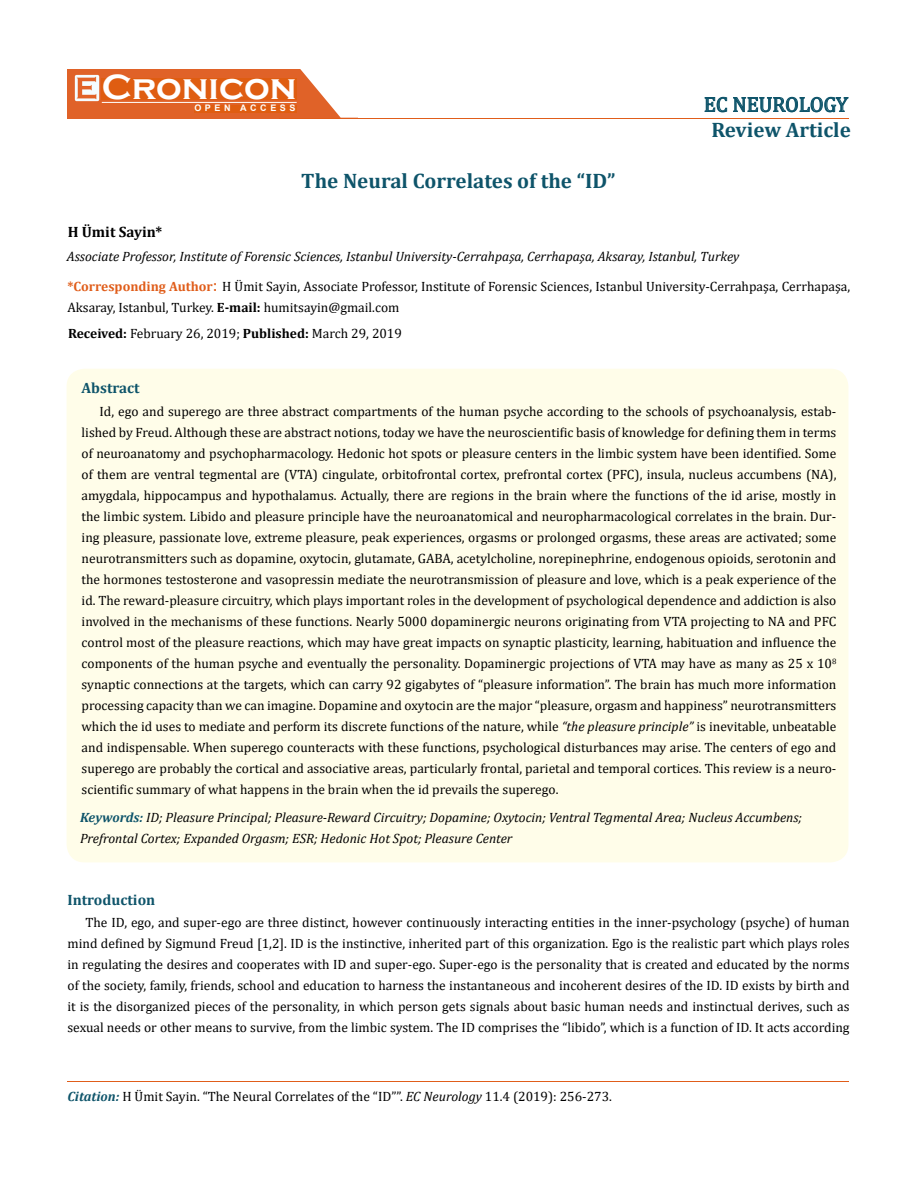
<style>
.page{position:relative;width:917px;height:1190px;background:#fff}
.page>*{position:absolute;margin:0;border:0;box-sizing:border-box;transform-origin:0 0}
.t1{font:700 36px "Copperplate Gothic";color:#fff}
.t2{font:700 21px "Cambria";color:#0e546a}
.t3{font:21px "Cambria";color:#0e546a}
.t4{font:700 15px "Cambria";color:#0e546a}
.t5{font:700 15px "Cambria";color:#000}
.t6{font:13.5px/21px "Cambria";color:#000;text-align:justify}
.t7{font:italic 13.5px/21px "Cambria";color:#000}
.t8{font:700 9px "Arial";letter-spacing:.4em;color:#fff}
.s1{font-weight:700;color:#e05d1a}
.s2{font-size:18px;color:#e05d1a}
.s3{font-weight:700}
.s4{font-style:italic}
.s5{font-weight:700;color:#0e546a}
.s6{font-weight:700;font-style:italic;color:#0e546a}
</style>
<div class="page">
<div style="left:67px;top:70px;width:290px;height:49px;background:#e06228"></div>
<svg style="left:300px;top:69px;width:58px;height:49px"></svg>
<img style="left:75px;top:75px;width:24px;height:26px">
<div style="left:102px;top:79px;width:195px;height:21px;background:#df5d11"></div>
<div style="left:194px;top:105px;width:103px;height:7px;background:#df5d11"></div>
<svg style="left:704px;top:97px;width:144px;height:15px"></svg>
<hr style="left:102px;top:102px;width:194px;height:1px;background:#fff">
<hr style="left:279px;top:118px;width:569px;height:1px;background:#e05d1a">
<hr style="left:67px;top:1081px;width:782px;height:1px;background:#e05d1a">
<div style="left:67px;top:369px;width:781px;height:493px;background:#fffde9;border-radius:18px"></div>
<h1 class="t1" style="left:102px;top:68px;width:196px">Cronicon</h1>
<p class="t8" style="left:194px;top:102px;width:103px">OPEN ACCESS</p>
<h2 class="t3" style="left:703px;top:92px;width:146px">EC NEUROLOGY</h2>
<h2 class="t2" style="left:711px;top:115px;width:141px">Review Article</h2>
<h2 class="t2" style="left:301px;top:166px;width:316px">The Neural Correlates of the “ID”</h2>
<p class="t5" style="left:68px;top:221px;width:96px">H Ümit Sayin*</p>
<p class="t7" style="left:67px;top:245px;width:674px">Associate Professor, Institute of Forensic Sciences, Istanbul University-Cerrahpaşa, Cerrhapaşa, Aksaray, Istanbul, Turkey</p>
<p class="t6" style="left:67px;top:276px;width:784px"><span class="s1">*Corresponding Author</span><span class="s2">:</span> H Ümit Sayin, Associate Professor, Institute of Forensic Sciences, Istanbul University-Cerrahpaşa, Cerrhapaşa,<br>Aksaray, Istanbul, Turkey. <span class="s3">E-mail:</span> humitsayin@gmail.com</p>
<p class="t6" style="left:68px;top:323px;width:335px"><span class="s3">Received:</span> February 26, 2019; <span class="s3">Published:</span> March 29, 2019</p>
<p class="t4" style="left:82px;top:377px;width:60px">Abstract</p>
<p class="t6" style="left:82px;top:401px;width:756px;text-indent:18px">Id, ego and superego are three abstract compartments of the human psyche according to the schools of psychoanalysis, estab&shy;lished by Freud. Although these are abstract notions, today we have the neuroscientific basis of knowledge for defining them in terms of neuroanatomy and psychopharmacology. Hedonic hot spots or pleasure centers in the limbic system have been identified. Some of them are ventral tegmental are (VTA) cingulate, orbitofrontal cortex, prefrontal cortex (PFC), insula, nucleus accumbens (NA), amygdala, hippocampus and hypothalamus. Actually, there are regions in the brain where the functions of the id arise, mostly in the limbic system. Libido and pleasure principle have the neuroanatomical and neuropharmacological correlates in the brain. Dur&shy;ing pleasure, passionate love, extreme pleasure, peak experiences, orgasms or prolonged orgasms, these areas are activated; some neurotransmitters such as dopamine, oxytocin, glutamate, GABA, acetylcholine, norepinephrine, endogenous opioids, serotonin and the hormones testosterone and vasopressin mediate the neurotransmission of pleasure and love, which is a peak experience of the id. The reward-pleasure circuitry, which plays important roles in the development of psychological dependence and addiction is also involved in the mechanisms of these functions. Nearly 5000 dopaminergic neurons originating from VTA projecting to NA and PFC control most of the pleasure reactions, which may have great impacts on synaptic plasticity, learning, habituation and influence the components of the human psyche and eventually the personality. Dopaminergic projections of VTA may have as many as 25 x 10<sup>8 </sup>synaptic connections at the targets, which can carry 92 gigabytes of “pleasure information”. The brain has much more information processing capacity than we can imagine. Dopamine and oxytocin are the major “pleasure, orgasm and happiness” neurotransmitters which the id uses to mediate and perform its discrete functions of the nature, while <span class="s4">“the pleasure principle”</span> is inevitable, unbeatable and indispensable. When superego counteracts with these functions, psychological disturbances may arise. The centers of ego and superego are probably the cortical and associative areas, particularly frontal, parietal and temporal cortices. This review is a neuro&shy;scientific summary of what happens in the brain when the id prevails the superego.</p>
<p class="t7" style="left:80px;top:806px;width:723px"><span class="s5">Keywords:</span> ID; Pleasure Principal; Pleasure-Reward Circuitry; Dopamine; Oxytocin; Ventral Tegmental Area; Nucleus Accumbens;<br>Prefrontal Cortex; Expanded Orgasm; ESR; Hedonic Hot Spot; Pleasure Center</p>
<p class="t4" style="left:67px;top:889px;width:89px">Introduction</p>
<p class="t6" style="left:67px;top:911px;width:783px;text-indent:18px">The ID, ego, and super-ego are three distinct, however continuously interacting entities in the inner-psychology (psyche) of human mind defined by Sigmund Freud [1,2]. ID is the instinctive, inherited part of this organization. Ego is the realistic part which plays roles in regulating the desires and cooperates with ID and super-ego. Super-ego is the personality that is created and educated by the norms of the society, family, friends, school and education to harness the instantaneous and incoherent desires of the ID. ID exists by birth and it is the disorganized pieces of the personality, in which person gets signals about basic human needs and instinctual derives, such as sexual needs or other means to survive, from the limbic system. The ID comprises the “libido”, which is a function of ID. It acts according</p>
<p class="t6" style="left:67px;top:1085px;width:546px"><span class="s6">Citation:</span> H Ümit Sayin. “The Neural Correlates of the “ID””. <span class="s4">EC Neurology</span> 11.4 (2019): 256-273.</p>
</div>
